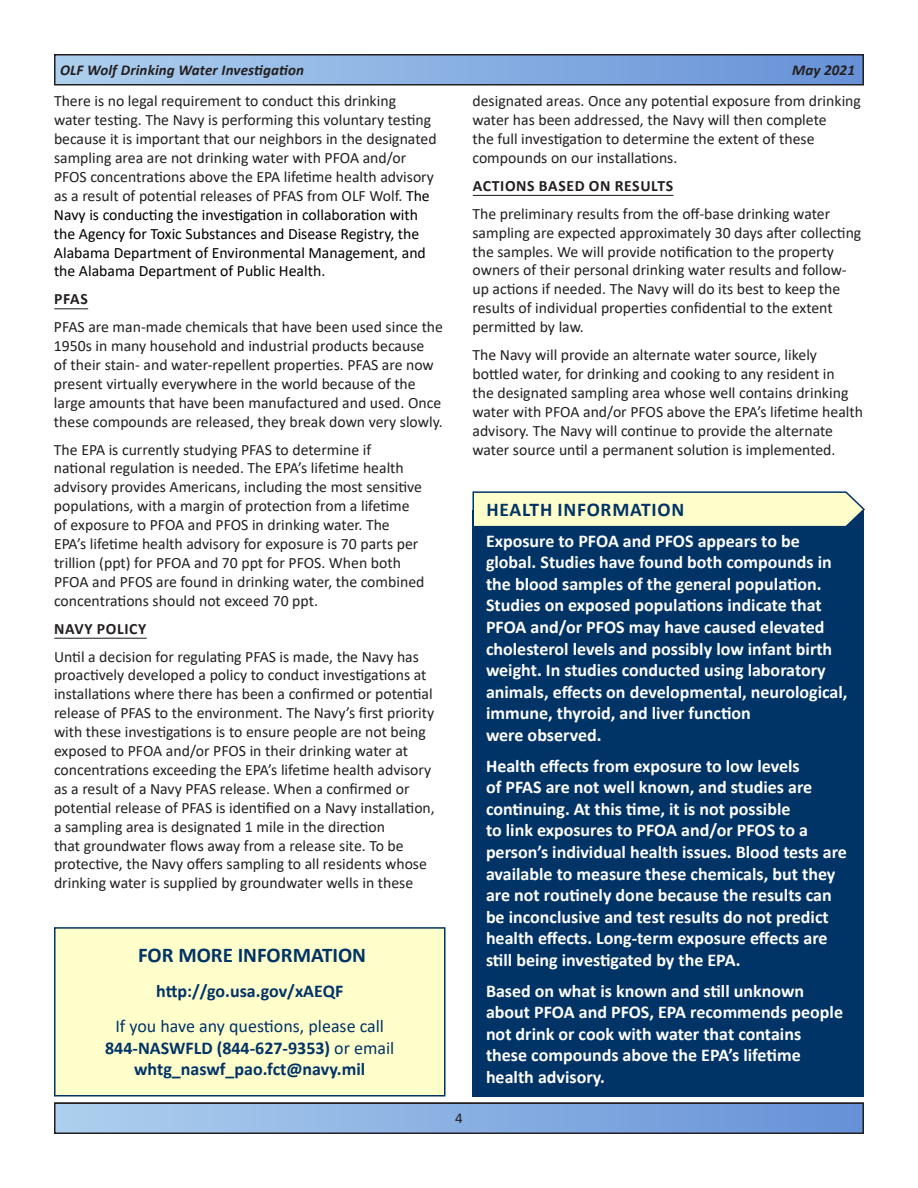
<style>
.page{position:relative;width:918px;height:1188px;background:#fff}
.page>*{position:absolute;margin:0;border:0;box-sizing:border-box;transform-origin:0 0}
.t1{font:700 21px "Calibri";color:#036}
.t2{font:700 19.5px "Calibri";letter-spacing:.04em;color:#036}
.t3{font:700 18px/21.6px "Calibri";color:#fff}
.t4{font:700 18px/21.6px "Calibri";color:#036;text-align:center}
.t5{font:15.75px/18.9px "Calibri";color:#231f20}
.t6{font:700 15.75px "Calibri";letter-spacing:.04em;color:#231f20}
.t7{font:italic 700 15px "Calibri";letter-spacing:.01em;color:#231f20}
.t8{font:15px "Calibri";color:#231f20}
.s1{color:#000}
.s2{font-weight:400}
</style>
<div class="page">
<div style="left:55px;top:55px;width:808px;height:30px;background:linear-gradient(to right,#aed0ee,#6691d7)"></div>
<div style="left:54px;top:54px;width:810px;height:32px;border:2px solid #231f20"></div>
<div style="left:55px;top:1103px;width:808px;height:30px;background:linear-gradient(to right,#aed0ee,#6691d7)"></div>
<div style="left:54px;top:1102px;width:810px;height:32px;border:2px solid #231f20"></div>
<hr style="left:54px;top:308px;width:34px;height:1px;background:#231f20">
<hr style="left:54px;top:638px;width:93px;height:1px;background:#231f20">
<hr style="left:473px;top:195px;width:200px;height:1px;background:#231f20">
<div style="left:472px;top:510px;width:392px;height:586px;background:#036"></div>
<svg style="left:472px;top:491px;width:393px;height:35px;background:#eef2c6"></svg>
<div style="left:55px;top:928px;width:390px;height:168px;background:#ffc"></div>
<div style="left:54px;top:927px;width:392px;height:169px;border:2px solid #036"></div>
<p class="t7" style="left:60px;top:59px;width:246px">OLF Wolf Drinking Water Investigation</p>
<p class="t7" style="left:792px;top:59px;width:64px">May 2021</p>
<p class="t5" style="left:54px;top:91px;width:384px">There is no legal requirement to conduct this drinking water testing. The Navy is performing this voluntary testing because it is important that our neighbors in the designated sampling area are not drinking water with PFOA and/or PFOS concentrations above the EPA lifetime health advisory as a result of potential releases of PFAS from OLF Wolf. <span class="s1">The Navy is conducting the investigation in collaboration with the Agency for Toxic Substances and Disease Registry, the Alabama Department of Environmental Management, and the Alabama Department of Public Health.</span></p>
<p class="t6" style="left:54px;top:288px;width:35px">PFAS</p>
<p class="t5" style="left:54px;top:317px;width:391px">PFAS are man-made chemicals that have been used since the 1950s in many household and industrial products because<br>of their stain- and water-repellent properties. PFAS are now present virtually everywhere in the world because of the large amounts that have been manufactured and used. Once these compounds are released, they break down very slowly.</p>
<p class="t5" style="left:54px;top:440px;width:372px">The EPA is currently studying PFAS to determine if national regulation is needed. The EPA’s lifetime health advisory provides Americans, including the most sensitive populations, with a margin of protection from a lifetime of exposure to PFOA and PFOS in drinking water. The EPA’s lifetime health advisory for exposure is 70 parts per trillion (ppt) for PFOA and 70 ppt for PFOS. When both PFOA and PFOS are found in drinking water, the combined concentrations should not exceed 70 ppt.</p>
<p class="t6" style="left:54px;top:617px;width:94px">NAVY POLICY</p>
<p class="t5" style="left:54px;top:647px;width:382px">Until a decision for regulating PFAS is made, the Navy has proactively developed a policy to conduct investigations at installations where there has been a confirmed or potential release of PFAS to the environment. The Navy’s first priority with these investigations is to ensure people are not being exposed to PFOA and/or PFOS in their drinking water at concentrations exceeding the EPA’s lifetime health advisory as a result of a Navy PFAS release. When a confirmed or potential release of PFAS is identified on a Navy installation, a sampling area is designated 1 mile in the direction<br>that groundwater flows away from a release site. To be protective, the Navy offers sampling to all residents whose drinking water is supplied by groundwater wells in these</p>
<h1 class="t1" style="left:138px;top:940px;width:230px">FOR MORE INFORMATION</h1>
<p class="t4" style="left:156px;top:980px;width:189px">http://go.usa.gov/xAEQF</p>
<p class="t4" style="left:105px;top:1015px;width:291px"><span class="s2">If you have any questions, please call<br></span>844-NASWFLD (844-627-9353) <span class="s2">or email </span>whtg_naswf_pao.fct@navy.mil</p>
<p class="t5" style="left:472px;top:91px;width:390px">designated areas. Once any potential exposure from drinking water has been addressed, the Navy will then complete<br>the full investigation to determine the extent of these compounds on our installations.</p>
<p class="t6" style="left:473px;top:175px;width:202px">ACTIONS BASED ON RESULTS</p>
<p class="t5" style="left:472px;top:204px;width:390px">The preliminary results from the off-base drinking water sampling are expected approximately 30 days after collecting the samples. We will provide notification to the property owners of their personal drinking water results and follow&shy;up actions if needed. The Navy will do its best to keep the results of individual properties confidential to the extent permitted by law.</p>
<p class="t5" style="left:472px;top:345px;width:392px">The Navy will provide an alternate water source, likely bottled water, for drinking and cooking to any resident in<br>the designated sampling area whose well contains drinking water with PFOA and/or PFOS above the EPA’s lifetime health advisory. The Navy will continue to provide the alternate water source until a permanent solution is implemented.</p>
<p class="t8" style="left:455px;top:1108px;width:9px">1</p>
<p class="t8" style="left:455px;top:1108px;width:9px">4</p>
<p class="t2" style="left:486px;top:495px;width:200px">HEALTH INFORMATION</p>
<p class="t3" style="left:486px;top:530px;width:363px">Exposure to PFOA and PFOS appears to be global. Studies have found both compounds in the blood samples of the general population.<br>Studies on exposed populations indicate that PFOA and/or PFOS may have caused elevated cholesterol levels and possibly low infant birth weight. In studies conducted using laboratory animals, effects on developmental, neurological, immune, thyroid, and liver function<br>were observed.</p>
<p class="t3" style="left:486px;top:755px;width:362px">Health effects from exposure to low levels<br>of PFAS are not well known, and studies are continuing. At this time, it is not possible<br>to link exposures to PFOA and/or PFOS to a person’s individual health issues. Blood tests are available to measure these chemicals, but they are not routinely done because the results can be inconclusive and test results do not predict health effects. Long-term exposure effects are still being investigated by the EPA.</p>
<p class="t3" style="left:486px;top:980px;width:359px">Based on what is known and still unknown about PFOA and PFOS, EPA recommends people not drink or cook with water that contains these compounds above the EPA’s lifetime health advisory.</p>
</div>
